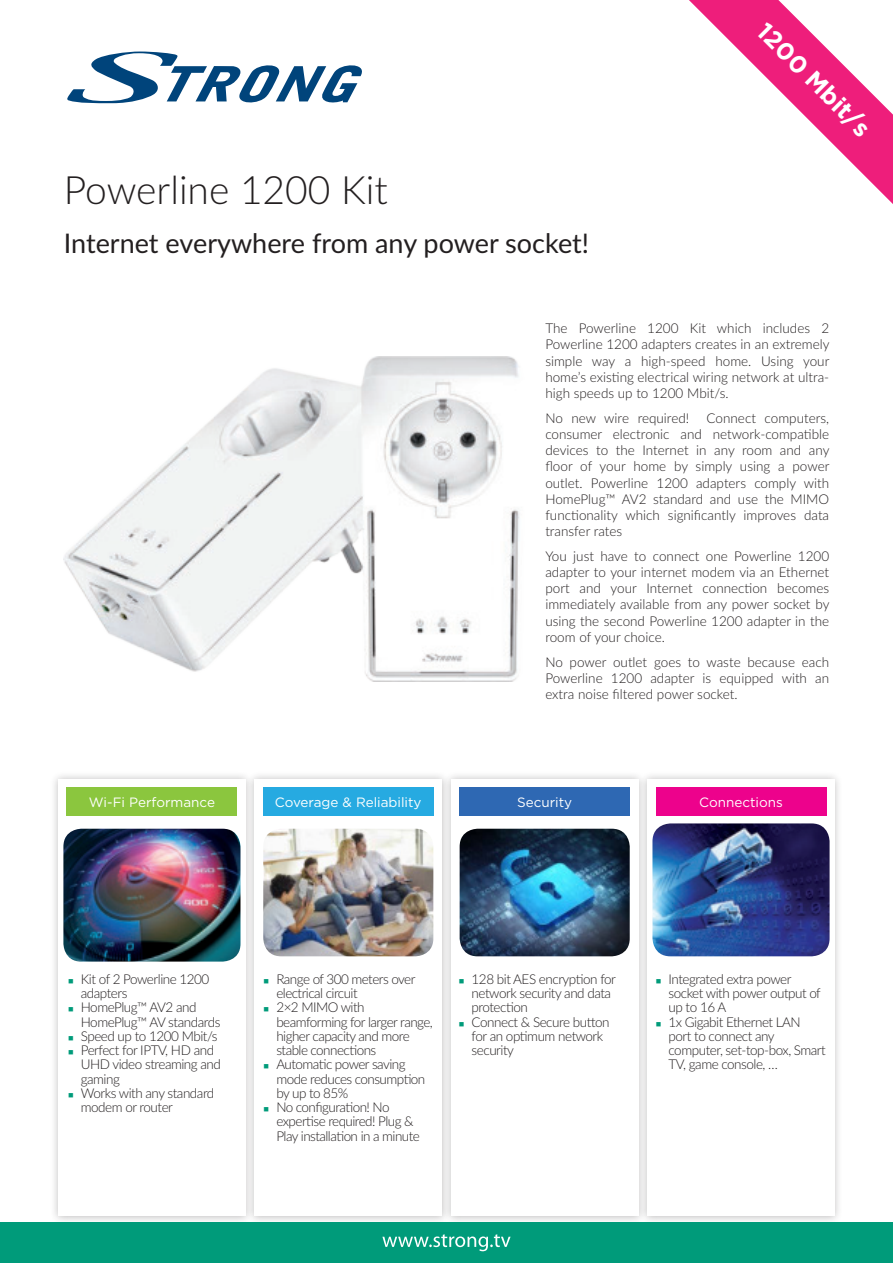
<style>
.page{position:relative;width:893px;height:1263px;background:#fff}
.page>*{position:absolute;margin:0;border:0;box-sizing:border-box;transform-origin:0 0}
.t1{font:300 39px "Lato";color:#231f20}
.t2{font:27px "Lato";color:#231f20}
.t3{font:700 24.45px "Gotham";color:#fff}
.t4{font:300 13.5px/14.2px "Lato";letter-spacing:-.035em;color:#231f20;text-align:justify}
.t5{font:13.5px "Gotham";color:#fff}
.t6{font:300 13.5px "Lato";color:#231f20}
</style>
<div class="page">
<svg style="left:67px;top:52px;width:295px;height:52px"></svg>
<svg style="left:689px;top:0;width:204px;height:204px"></svg>
<div style="left:50px;top:771px;width:204px;height:453px;background:#231f20;opacity:.3"></div>
<div style="left:58px;top:779px;width:187px;height:437px;background:#fff"></div>
<div style="left:246px;top:771px;width:204px;height:453px;background:#231f20;opacity:.3"></div>
<div style="left:255px;top:779px;width:187px;height:437px;background:#fff"></div>
<div style="left:443px;top:771px;width:204px;height:453px;background:#231f20;opacity:.3"></div>
<div style="left:451px;top:779px;width:187px;height:437px;background:#fff"></div>
<div style="left:639px;top:771px;width:204px;height:453px;background:#231f20;opacity:.3"></div>
<div style="left:647px;top:779px;width:188px;height:437px;background:#fff"></div>
<img style="left:460px;top:829px;width:170px;height:127px">
<img style="left:263px;top:829px;width:170px;height:127px">
<img style="left:63px;top:829px;width:177px;height:132px">
<img style="left:652px;top:823px;width:178px;height:133px">
<div style="left:0;top:1222px;width:893px;height:41px;background:#009b7a"></div>
<svg style="left:382px;top:1234px;width:129px;height:17px"></svg>
<div style="left:67px;top:787px;width:170px;height:29px;background:#8bc63e"></div>
<div style="left:263px;top:787px;width:170px;height:29px;background:#26aae1"></div>
<div style="left:460px;top:787px;width:170px;height:29px;background:#2e68b3"></div>
<div style="left:656px;top:787px;width:170px;height:29px;background:#ed028c"></div>
<img style="left:64px;top:356px;width:456px;height:325px">
<h1 class="t1" style="left:64px;top:175px;width:326px">Powerline 1200 Kit</h1>
<h2 class="t2" style="left:64px;top:233px;width:527px">Internet everywhere from any power socket!</h2>
<h3 class="t3" style="left:769px;top:19px;width:150px;rotate:45deg">1200 Mbit/s</h3>
<p class="t4" style="left:545px;top:321px;width:286px;line-height:16.2px">The Powerline 1200 Kit which includes 2<br>Powerline 1200 adapters creates in an extremely simple way a high-speed home. Using your home’s existing electrical wiring network at ultra&shy;high speeds up to 1200 Mbit/s.</p>
<p class="t6" style="left:545px;top:413px;width:145px">No new wire required!</p>
<p class="t4" style="left:545px;top:411px;width:286px;line-height:16.2px;text-indent:161px">Connect computers, consumer electronic and network-compatible devices to the Internet in any room and any floor of your home by simply using a power outlet. Powerline 1200 adapters comply with HomePlug™ AV2 standard and use the MIMO functionality which significantly improves data transfer rates</p>
<p class="t4" style="left:545px;top:549px;width:286px;line-height:16.2px">You just have to connect one Powerline 1200 adapter to your internet modem via an Ethernet port and your Internet connection becomes immediately available from any power socket by using the second Powerline 1200 adapter in the room of your choice.</p>
<p class="t4" style="left:545px;top:655px;width:285px;line-height:16.2px">No power outlet goes to waste because each Powerline 1200 adapter is equipped with an extra noise filtered power socket.</p>
<p class="t5" style="left:89px;top:796px;width:128px">Wi-Fi Performance</p>
<p class="t5" style="left:275px;top:796px;width:148px">Coverage &amp; Reliability</p>
<p class="t5" style="left:517px;top:796px;width:57px">Security</p>
<p class="t5" style="left:699px;top:796px;width:85px">Connections</p>
<p class="t4" style="left:81px;top:971px;width:142px;text-align:left">Kit of 2 Powerline 1200 adapters<br>HomePlug™ AV2 and<br>HomePlug™ AV standards<br>Speed up to 1200 Mbit/s<br>Perfect for IPTV, HD and<br>UHD video streaming and gaming<br>Works with any standard modem or router</p>
<p class="t4" style="left:276px;top:971px;width:158px;text-align:left">Range of 300 meters over electrical circuit<br>2×2 MIMO with beamforming for larger range, higher capacity and more stable connections<br>Automatic power saving mode reduces consumption by up to 85%<br>No configuration! No expertise required! Plug &amp;<br>Play installation in a minute</p>
<p class="t4" style="left:472px;top:971px;width:146px;text-align:left">128 bit AES encryption for network security and data protection<br>Connect &amp; Secure button for an optimum network security</p>
<p class="t4" style="left:668px;top:973px;width:159px;text-align:left">Integrated extra power socket with power output of up to 16 A<br>1x Gigabit Ethernet LAN port to connect any computer, set-top-box, Smart<br>TV, game console, …</p>
</div>
